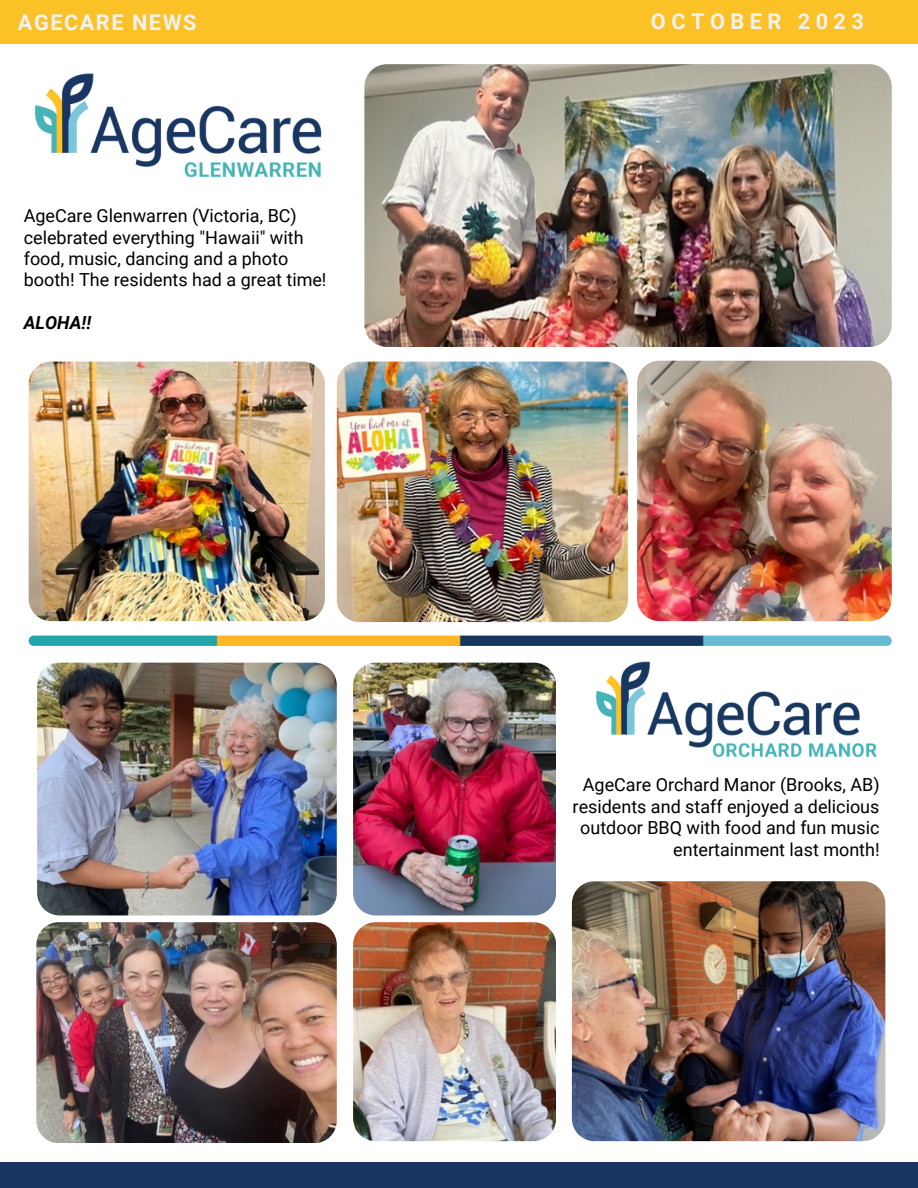
<style>
.page{position:relative;width:918px;height:1188px;background:#fff}
.page>*{position:absolute;margin:0;border:0;box-sizing:border-box;transform-origin:0 0}
.t1{font:700 21.75px "Roboto";letter-spacing:.07em;color:#f1f1f1}
.t2{font:700 21.75px "Roboto";letter-spacing:.25em;color:#f1f1f1}
.t3{font:18px/21.3px "Roboto";color:#000}
.t4{font:italic 700 18px "Roboto";color:#000}
</style>
<div class="page">
<div style="left:0;top:0;width:918px;height:43px;background:#fac227"></div>
<div style="left:0;top:1162px;width:918px;height:26px;background:#183661"></div>
<img style="left:34px;top:73px;width:288px;height:105px">
<img style="left:364px;top:64px;width:528px;height:283px;border-radius:22px">
<img style="left:637px;top:361px;width:254px;height:260px;border-radius:22px">
<img style="left:29px;top:362px;width:296px;height:259px;border-radius:22px">
<img style="left:337px;top:362px;width:291px;height:260px;border-radius:22px">
<img style="left:36px;top:922px;width:301px;height:221px;border-radius:22px">
<img style="left:596px;top:661px;width:281px;height:97px">
<img style="left:29px;top:636px;width:863px;height:10px;border-radius:5px">
<img style="left:37px;top:663px;width:299px;height:252px;border-radius:23px">
<img style="left:353px;top:663px;width:203px;height:252px;border-radius:23px">
<img style="left:572px;top:881px;width:313px;height:260px;border-radius:22px">
<img style="left:353px;top:922px;width:203px;height:219px;border-radius:23px">
<p class="t1" style="left:18px;top:9px;width:180px">AGECARE NEWS</p>
<p class="t3" style="left:24px;top:205px;width:304px">AgeCare Glenwarren (Victoria, BC) celebrated everything "Hawaii" with food, music, dancing and a photo booth! The residents had a great time!</p>
<p class="t4" style="left:24px;top:312px;width:69px">ALOHA!!</p>
<p class="t2" style="left:651px;top:9px;width:215px">OCTOBER 2023</p>
<p class="t3" style="left:573px;top:775px;width:309px;text-align:right">AgeCare Orchard Manor (Brooks, AB) residents and staff enjoyed a delicious outdoor BBQ with food and fun music entertainment last month!</p>
</div>
